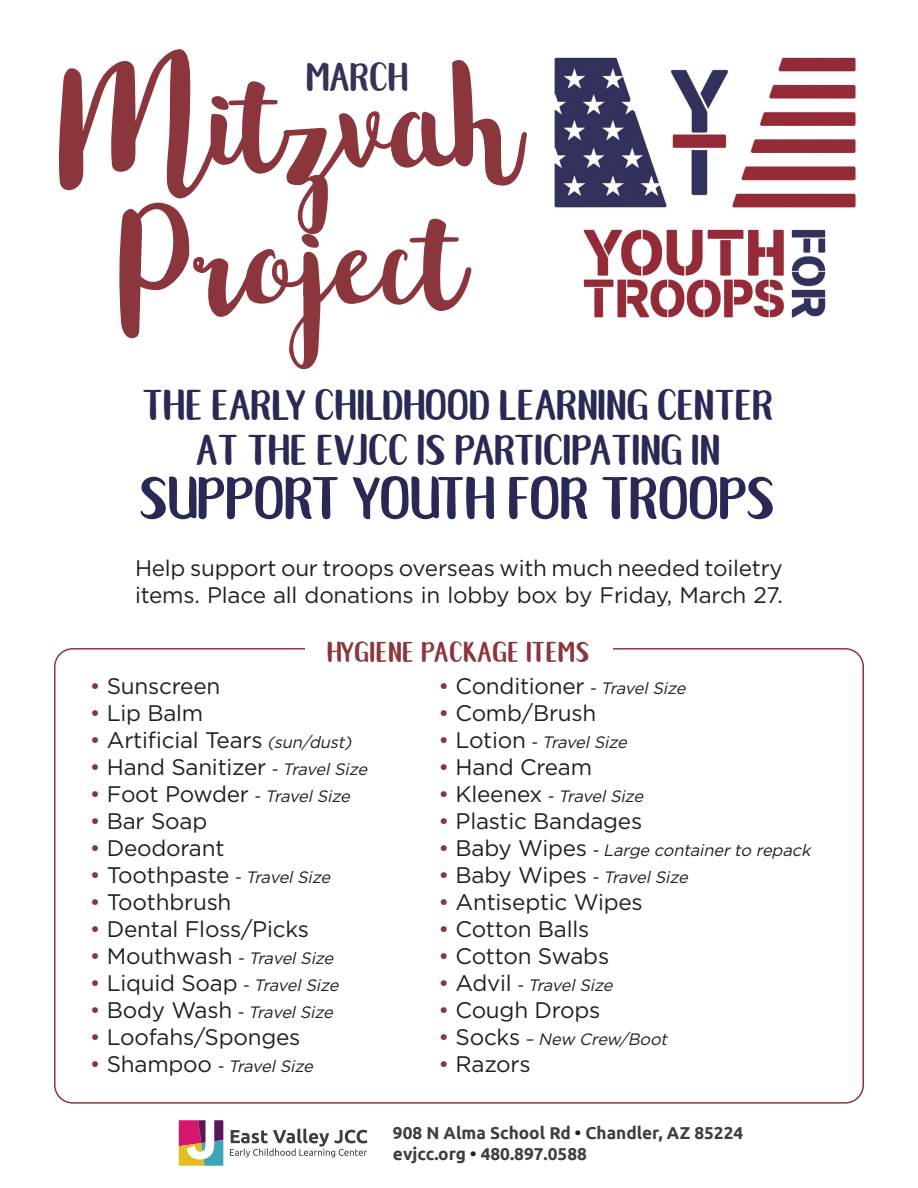
<style>
.page{position:relative;width:918px;height:1188px;background:#fff}
.page>*{position:absolute;margin:0;border:0;box-sizing:border-box;transform-origin:0 0}
.t1{font:201.45px "Northern Lights";color:#8b353c}
.t2{font:63px "Northern Lights CAPS";letter-spacing:-.01em;color:#282954}
.t3{font:45px "Northern Lights CAPS";color:#282954}
.t4{font:41.85px "Northern Lights CAPS";color:#323356}
.t5{font:30px "Northern Lights CAPS";letter-spacing:.025em;color:#8b353c}
.t6{font:22.5px/27px "Gotham";letter-spacing:-.01em;color:#231f20}
.t7{font:700 17.25px "Ubuntu";color:#3e3e3f}
.t8{font:italic 16.5px "Gotham";color:#231f20}
.s1{color:#8b353c}
.s2{font-style:italic;font-size:16.5px}
.s3{font-style:normal;font-size:22.5px;color:#8b353c}
.s4{font-style:normal;font-size:22.5px}
.s5{color:#231f20}
</style>
<div class="page">
<svg style="left:230px;top:1128px;width:138px;height:30px"></svg>
<svg style="left:179px;top:1120px;width:44px;height:46px"></svg>
<img style="left:554px;top:57px;width:302px;height:261px">
<p class="t1" style="left:59px;top:21px;width:461px">Mitzvah</p>
<p class="t4" style="left:307px;top:54px;width:104px">MARCH</p>
<p class="t1" style="left:119px;top:159px;width:345px">Project</p>
<p class="t3" style="left:144px;top:380px;width:632px">THE EARLY CHILDHOOD LEARNING CENTER</p>
<p class="t3" style="left:197px;top:425px;width:526px">AT THE EVJCC IS PARTICIPATING IN</p>
<p class="t2" style="left:141px;top:462px;width:637px">SUPPORT YOUTH FOR TROOPS</p>
<p class="t6" style="left:135px;top:554px;width:650px">Help support our troops overseas with much needed toiletry items. Place all donations in lobby box by Friday, March 27.</p>
<p class="t5" style="left:328px;top:634px;width:264px">HYGIENE PACKAGE ITEMS</p>
<p class="t6" style="left:90px;top:672px;width:132px"><span class="s1">•</span> Sunscreen</p>
<p class="t6" style="left:90px;top:699px;width:115px"><span class="s1">•</span> Lip Balm</p>
<p class="t6" style="left:90px;top:726px;width:267px"><span class="s1">•</span> Artificial Tears <span class="s2">(sun/dust)</span></p>
<p class="t6" style="left:90px;top:753px;width:283px"><span class="s1">•</span> Hand Sanitizer <span class="s2">-TravelSize</span></p>
<p class="t8" style="left:90px;top:786px;width:266px"><span class="s3">•</span> <span class="s4">Foot Powder</span> -TravelSize</p>
<p class="t6" style="left:90px;top:807px;width:119px"><span class="s1">•</span> Bar Soap</p>
<p class="t6" style="left:90px;top:834px;width:136px"><span class="s1">•</span> Deodorant</p>
<p class="t8" style="left:90px;top:867px;width:246px"><span class="s3">•</span> <span class="s4">Toothpaste</span> -TravelSize</p>
<p class="t6" style="left:90px;top:888px;width:143px"><span class="s1">•</span> Toothbrush</p>
<p class="t6" style="left:90px;top:915px;width:221px"><span class="s1">•</span> Dental Floss/Picks</p>
<p class="t8" style="left:90px;top:948px;width:249px"><span class="s3">•</span> <span class="s4">Mouthwash</span> -TravelSize</p>
<p class="t8" style="left:90px;top:975px;width:255px"><span class="s3">•</span> <span class="s4">Liquid Soap</span> -TravelSize</p>
<p class="t8" style="left:90px;top:1002px;width:249px"><span class="s3">•</span> <span class="s4">B o d y Wa s h</span> -TravelSize</p>
<p class="t6" style="left:90px;top:1023px;width:212px"><span class="s1">•</span> Loofahs/Sponges</p>
<p class="t8" style="left:90px;top:1056px;width:229px"><span class="s3">•</span> <span class="s4">S h a m p o o</span> -TravelSize</p>
<p class="t6" style="left:438px;top:672px;width:253px"><span class="s1">•</span> Conditioner <span class="s2">-TravelSize</span></p>
<p class="t6" style="left:438px;top:699px;width:159px"><span class="s1">•</span> Comb/Brush</p>
<p class="t8" style="left:438px;top:732px;width:194px"><span class="s3">•</span> <span class="s4">L o t i o n</span> -TravelSize</p>
<p class="t6" style="left:438px;top:753px;width:155px"><span class="s1">•</span> Hand Cream</p>
<p class="t8" style="left:438px;top:786px;width:211px"><span class="s3">•</span> <span class="s4">K l e e n e x</span> -TravelSize</p>
<p class="t6" style="left:438px;top:807px;width:205px"><span class="s1">•</span> Plastic Bandages</p>
<p class="t8" style="left:438px;top:840px;width:378px"><span class="s3">•</span> <span class="s4">B a b y W i p e s</span> -Large containerto repack</p>
<p class="t8" style="left:438px;top:867px;width:255px"><span class="s3">•</span> <span class="s4">B a b y W i p e s</span> -TravelSize</p>
<p class="t6" style="left:438px;top:888px;width:206px"><span class="s1">•</span> Antiseptic Wipes</p>
<p class="t6" style="left:438px;top:915px;width:152px"><span class="s1">•</span> Cotton Balls</p>
<p class="t6" style="left:438px;top:942px;width:172px"><span class="s1">•</span> Cotton Swabs</p>
<p class="t8" style="left:438px;top:975px;width:180px"><span class="s3">•</span> <span class="s4">A d v i l</span> -TravelSize</p>
<p class="t6" style="left:438px;top:996px;width:164px"><span class="s1">•</span> Cough Drops</p>
<p class="t8" style="left:438px;top:1029px;width:235px"><span class="s3">•</span> <span class="s4">S o c k s</span> – New Crew/Boot</p>
<p class="t6" style="left:438px;top:1050px;width:94px"><span class="s1">•</span> Razors</p>
<p class="t7" style="left:393px;top:1123px;width:352px">908 N Alma School Rd <span class="s5">•</span> Chandler, AZ 85224</p>
<p class="t7" style="left:393px;top:1143px;width:196px">evjcc.org <span class="s5">•</span> 480.897.0588</p>
</div>
